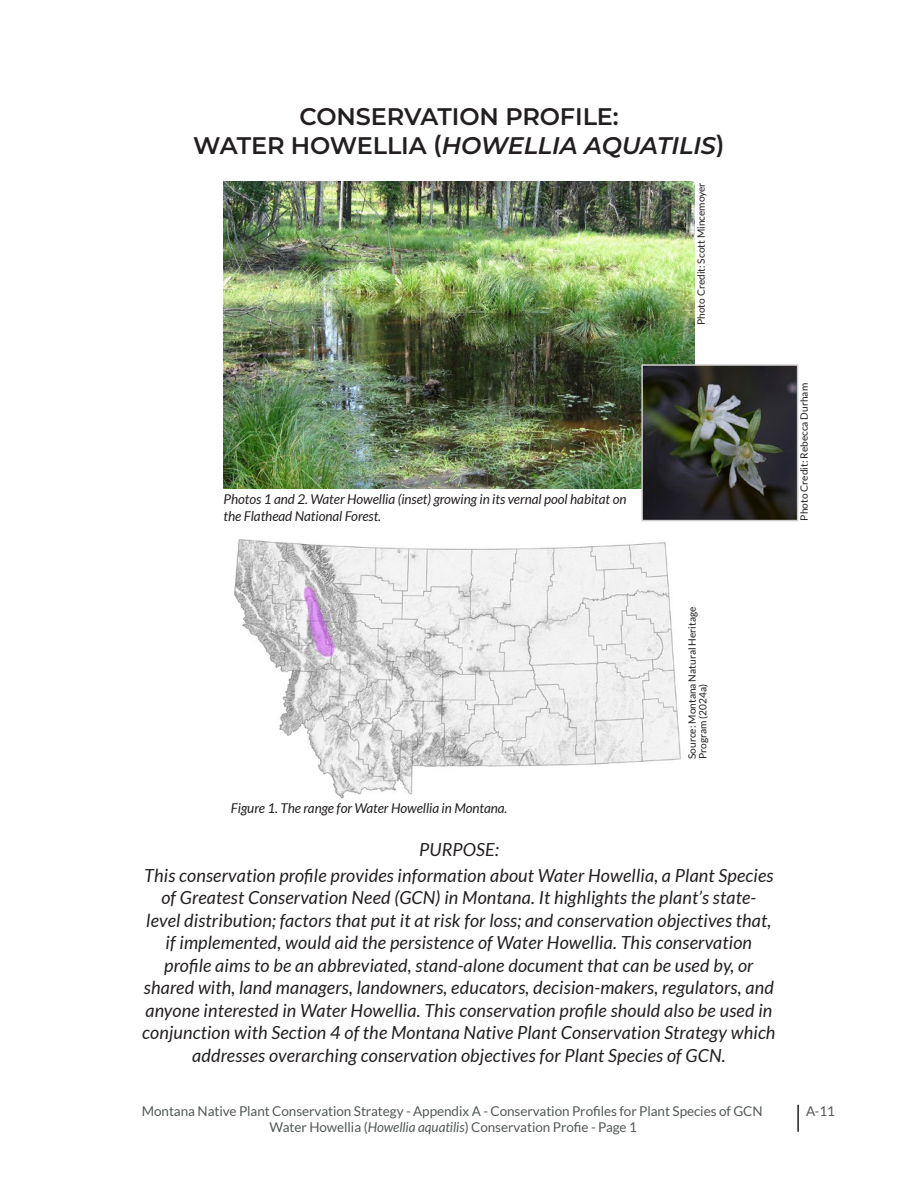
<style>
.page{position:relative;width:918px;height:1188px;background:#fff}
.page>*{position:absolute;margin:0;border:0;box-sizing:border-box;transform-origin:0 0}
.t1{font:600 24px/28.8px "Montserrat";letter-spacing:-.005em;color:#231f20;text-align:center}
.t2{font:italic 18px/22.5px "Lato";letter-spacing:.01em;color:#231f20;text-align:center}
.t3{font:13.5px "Lato";letter-spacing:-.005em;color:#545858}
.t4{font:italic 13.5px/16.2px "Lato";letter-spacing:-.005em;color:#231f20}
.t5{font:10.2px/10.5px "Lato";color:#231f20}
.s1{font-style:italic}
</style>
<div class="page">
<hr style="left:797px;top:1105px;width:2px;height:27px;background:#231f20">
<img style="left:233px;top:539px;width:448px;height:260px">
<img style="left:224px;top:182px;width:470px;height:306px">
<img style="left:644px;top:367px;width:151px;height:151px">
<div style="left:641px;top:364px;width:157px;height:157px;border:2px solid #d0cece"></div>
<h1 class="t1" style="left:193px;top:101px;width:533px">CONSERVATION PROFILE:<br>WATER HOWELLIA (<span class="s1">HOWELLIA AQUATILIS</span>)</h1>
<p class="t4" style="left:224px;top:492px;width:404px">Photos 1 and 2. Water Howellia (inset) growing in its vernal pool habitat on the Flathead National Forest.</p>
<p class="t5" style="left:696px;top:325px;width:144px;rotate:-90deg">Photo Credit: Scott Mincemoyer</p>
<p class="t5" style="left:799px;top:521px;width:139px;rotate:-90deg">Photo Credit: Rebecca Durham</p>
<p class="t4" style="left:231px;top:800px;width:278px">Figure 1. The range for Water Howellia in Montana.</p>
<p class="t5" style="left:687px;top:759px;width:154px;rotate:-90deg">Source: Montana Natural Heritage<br>Program (2024a)</p>
<p class="t2" style="left:144px;top:837px;width:631px;line-height:25.8px">PURPOSE:<br>This conservation profile provides information about Water Howellia, a Plant Species</p>
<p class="t2" style="left:142px;top:887px;width:635px">of Greatest Conservation Need (GCN) in Montana. It highlights the plant’s state&shy;level distribution; factors that put it at risk for loss; and conservation objectives that, if implemented, would aid the persistence of Water Howellia. This conservation profile aims to be an abbreviated, stand-alone document that can be used by, or shared with, land managers, landowners, educators, decision-makers, regulators, and anyone interested in Water Howellia. This conservation profile should also be used in conjunction with Section 4 of the Montana Native Plant Conservation Strategy which addresses overarching conservation objectives for Plant Species of GCN.</p>
<p class="t3" style="left:142px;top:1103px;width:622px">Montana Native Plant Conservation Strategy - Appendix A - Conservation Profiles for Plant Species of GCN</p>
<p class="t3" style="left:806px;top:1103px;width:30px">A-11</p>
<p class="t3" style="left:270px;top:1120px;width:369px">Water Howellia (<span class="s1">Howellia aquatilis</span>) Conservation Profie - Page 1</p>
</div>
